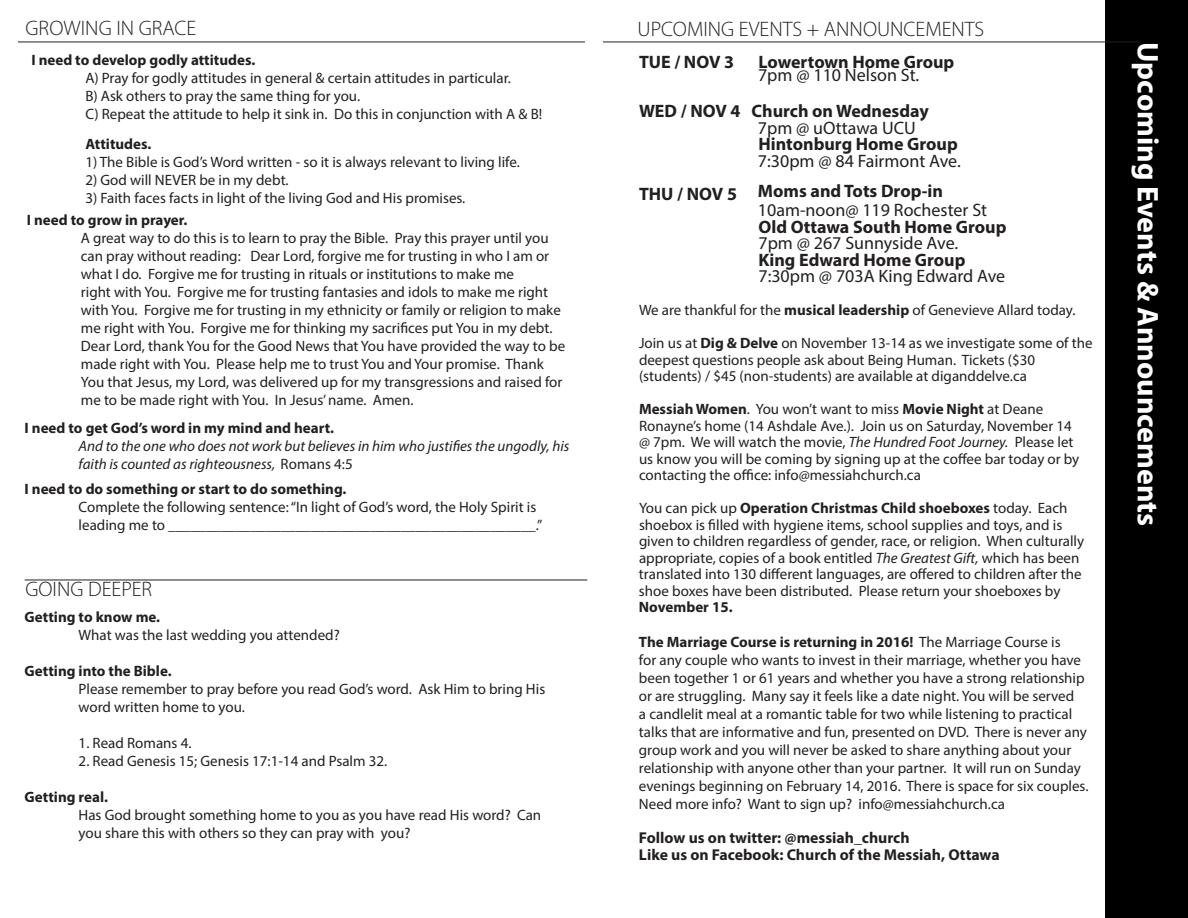
<style>
.page{position:relative;width:1188px;height:918px;background:#fff}
.page>*{position:absolute;margin:0;border:0;box-sizing:border-box;transform-origin:0 0}
.t1{font:700 30px "Myriad Pro";color:#fff}
.t2{font:300 21px "Myriad Pro";color:#231f20}
.t3{font:700 18px/13.5px "Myriad Pro";color:#231f20}
.t4{font:18px "Myriad Pro";color:#231f20}
.t5{font:700 15.75px "Myriad Pro";color:#231f20}
.t6{font:15px/18px "Myriad Pro";color:#231f20}
.t7{font:700 15px "Myriad Pro";color:#231f20}
.t8{font:italic 15px/18px "Myriad Pro";color:#231f20}
.s1{font-weight:400}
.s2{font-weight:700}
.s3{font-style:italic}
.s4{font-style:normal}
</style>
<div class="page">
<div style="left:1105px;top:0;width:83px;height:918px;background:#000"></div>
<hr style="left:18px;top:42px;width:567px;height:1px;background:#231f20">
<hr style="left:603px;top:42px;width:536px;height:1px;background:#231f20">
<hr style="left:25px;top:580px;width:562px;height:1px;background:#231f20">
<p class="t2" style="left:26px;top:17px;width:172px">GROWING IN GRACE</p>
<p class="t2" style="left:638px;top:17px;width:348px">UPCOMING EVENTS + ANNOUNCEMENTS</p>
<p class="t3" style="left:639px;top:54px;width:97px">TUE / NOV 3</p>
<p class="t3" style="left:758px;top:54px;width:198px">Lowertown Home Group<br><span class="s1">7pm @ 110 Nelson St.</span></p>
<p class="t3" style="left:639px;top:104px;width:291px">WED / NOV 4 Church on Wednesday</p>
<p class="t4" style="left:758px;top:116px;width:159px">7pm @ uOttawa UCU</p>
<p class="t3" style="left:758px;top:137px;width:201px">Hintonburg Home Group</p>
<p class="t4" style="left:758px;top:149px;width:204px">7:30pm @ 84 Fairmont Ave.</p>
<p class="t3" style="left:639px;top:183px;width:306px">THU / NOV 5 Moms and Tots Drop-in</p>
<p class="t4" style="left:758px;top:199px;width:231px">10am-noon@ 119 Rochester St</p>
<p class="t3" style="left:758px;top:219px;width:250px">Old Ottawa South Home Group</p>
<p class="t4" style="left:758px;top:232px;width:201px">7pm @ 267 Sunnyside Ave.</p>
<p class="t3" style="left:758px;top:252px;width:209px">King Edward Home Group</p>
<p class="t4" style="left:758px;top:265px;width:248px">7:30pm @ 703A King Edward Ave</p>
<p class="t6" style="left:639px;top:301px;width:438px">We are thankful for the <span class="s2">musical leadership</span> of Genevieve Allard today.</p>
<p class="t6" style="left:639px;top:334px;width:455px;line-height:16.5px">Join us at <span class="s2">Dig &amp; Delve</span> on November 13-14 as we investigate some of the deepest questions people ask about Being Human. Tickets ($30</p>
<p class="t6" style="left:639px;top:367px;width:389px">(students) / $45 (non-students) are available at diganddelve.ca</p>
<p class="t6" style="left:639px;top:400px;width:442px;line-height:16.5px"><span class="s2">Messiah Women</span>. You won’t want to miss <span class="s2">Movie Night</span> at Deane Ronayne’s home (14 Ashdale Ave.). Join us on Saturday, November 14 @ 7pm. We will watch the movie, <span class="s3">The Hundred Foot Journey.</span> Please let us know you will be coming by signing up at the coffee bar today or by contacting the office: info@messiahchurch.ca</p>
<p class="t6" style="left:639px;top:499px;width:447px;line-height:16.5px">You can pick up <span class="s2">Operation Christmas Child shoeboxes</span> today. Each shoebox is filled with hygiene items, school supplies and toys, and is given to children regardless of gender, race, or religion. When culturally appropriate, copies of a book entitled <span class="s3">The Greatest Gift,</span> which has been translated into 130 different languages, are offered to children after the shoe boxes have been distributed. Please return your shoeboxes by <span class="s2">November 15.</span></p>
<p class="t6" style="left:639px;top:632px;width:451px"><span class="s2">The Marriage Course is returning in 2016!</span> The Marriage Course is<br>for any couple who wants to invest in their marriage, whether you have been together 1 or 61 years and whether you have a strong relationship or are struggling. Many say it feels like a date night. You will be served<br>a candlelit meal at a romantic table for two while listening to practical talks that are informative and fun, presented on DVD. There is never any group work and you will never be asked to share anything about your relationship with anyone other than your partner. It will run on Sunday evenings beginning on February 14, 2016. There is space for six couples.<br>Need more info? Want to sign up? info@messiahchurch.ca</p>
<p class="t5" style="left:639px;top:827px;width:272px">Follow us on twitter: @messiah_church</p>
<p class="t5" style="left:639px;top:844px;width:362px">Like us on Facebook: Church of the Messiah, Ottawa</p>
<p class="t7" style="left:31px;top:50px;width:225px">I need to develop godly attitudes.</p>
<p class="t6" style="left:85px;top:69px;width:427px">A) Pray for godly attitudes in general &amp; certain attitudes in particular.</p>
<p class="t6" style="left:85px;top:87px;width:276px">B) Ask others to pray the same thing for you.</p>
<p class="t6" style="left:85px;top:105px;width:458px">C) Repeat the attitude to help it sink in. Do this in conjunction with A &amp; B!</p>
<p class="t7" style="left:85px;top:134px;width:68px">Attitudes.</p>
<p class="t6" style="left:85px;top:153px;width:436px">1) The Bible is God’s Word written - so it is always relevant to living life.</p>
<p class="t6" style="left:85px;top:171px;width:205px">2) God will NEVER be in my debt.</p>
<p class="t6" style="left:85px;top:189px;width:382px">3) Faith faces facts in light of the living God and His promises.</p>
<p class="t7" style="left:27px;top:211px;width:162px">I need to grow in prayer.</p>
<p class="t6" style="left:81px;top:229px;width:469px">A great way to do this is to learn to pray the Bible. Pray this prayer until you</p>
<p class="t6" style="left:81px;top:247px;width:470px">can pray without reading: Dear Lord, forgive me for trusting in who I am or what I do. Forgive me for trusting in rituals or institutions to make me</p>
<p class="t6" style="left:81px;top:283px;width:482px">right with You. Forgive me for trusting fantasies and idols to make me right with You. Forgive me for trusting in my ethnicity or family or religion to make me right with You. Forgive me for thinking my sacrifices put You in my debt.</p>
<p class="t6" style="left:81px;top:337px;width:486px">Dear Lord, thank You for the Good News that You have provided the way to be made right with You. Please help me to trust You and Your promise. Thank You that Jesus, my Lord, was delivered up for my transgressions and raised for me to be made right with You. In Jesus’ name. Amen.</p>
<p class="t7" style="left:25px;top:419px;width:311px">I need to get God’s word in my mind and heart.</p>
<p class="t8" style="left:79px;top:437px;width:492px">And to the one who does not work but believes in him who justifies the ungodly, his faith is counted as righteousness, <span class="s4">Romans 4:5</span></p>
<p class="t7" style="left:25px;top:479px;width:323px">I need to do something or start to do something.</p>
<p class="t6" style="left:79px;top:498px;width:465px">Complete the following sentence: “In light of God’s word, the Holy Spirit is leading me to _________________________________________________.”</p>
<p class="t2" style="left:25px;top:578px;width:128px">GOING DEEPER</p>
<p class="t6" style="left:79px;top:608px;width:263px;text-indent:-54px"><span class="s2">Getting to know me.<br></span>What was the last wedding you attended?</p>
<p class="t6" style="left:79px;top:662px;width:468px;text-indent:-54px"><span class="s2">Getting into the Bible.<br></span>Please remember to pray before you read God’s word. Ask Him to bring His word written home to you.</p>
<p class="t6" style="left:79px;top:734px;width:114px">1. Read Romans 4.</p>
<p class="t6" style="left:79px;top:752px;width:310px">2. Read Genesis 15; Genesis 17:1-14 and Psalm 32.</p>
<p class="t6" style="left:79px;top:788px;width:464px;text-indent:-54px"><span class="s2">Getting real.<br></span>Has God brought something home to you as you have read His word? Can you share this with others so they can pray with you?</p>
<p class="t1" style="left:1167px;top:42px;width:486px;rotate:90deg">Upcoming Events &amp; Announcements</p>
</div>
